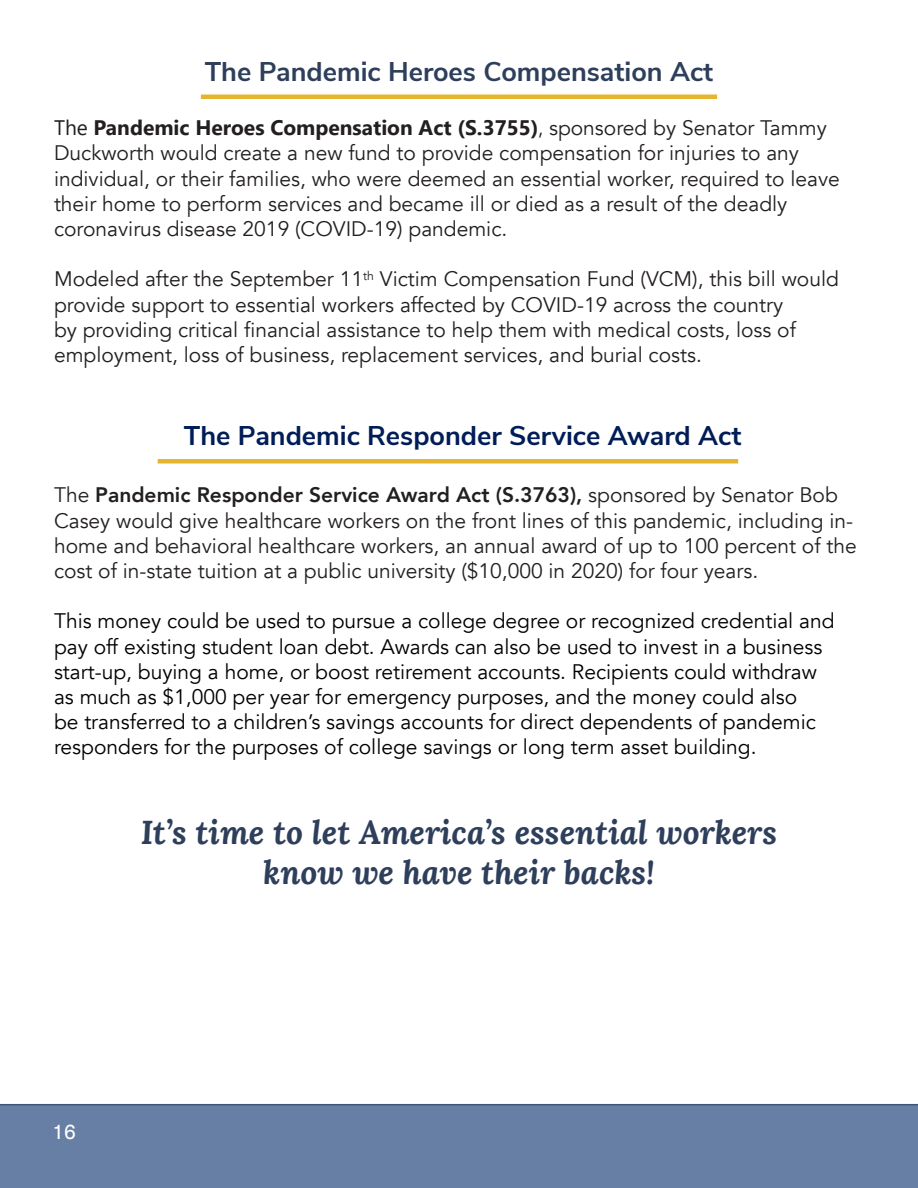
<style>
.page{position:relative;width:918px;height:1188px;background:#fff}
.page>*{position:absolute;margin:0;border:0;box-sizing:border-box;transform-origin:0 0}
.Body{font:italic 700 33px "Lora";color:#2e3f5b}
.Body-2{font:700 27px "Nunito Sans";color:#011d57}
.Body-3{font:700 27px "Nunito Sans";color:#2e3f5b}
.Body-4{font:21px/25.2px "Avenir";color:#231f20}
.Body-5{font:21px/25.2px "Avenir";color:#000}
.t1{font:21px "Neue Haas Unica W1 G";color:#fff}
.s1{font-family:"Segoe UI"}
.s2{font-family:"Segoe UI";font-weight:700}
.s3{font-weight:800}
</style>
<div class="page">
<div style="left:201px;top:94px;width:516px;height:5px;background:#e6b52e"></div>
<div style="left:158px;top:459px;width:580px;height:5px;background:#e6b52e"></div>
<div style="left:0;top:1104px;width:918px;height:84px;background:#687fa5"></div>
<p class="Body-3" style="left:205px;top:52px;width:510px">The Pandemic Heroes Compensation Act</p>
<p class="Body-4" style="left:54px;top:116px;width:787px"><span class="s1">The</span> <span class="s2">Pandemic Heroes Compensation Act (S.3755)</span><span class="s1">,</span> sponsored by Senator Tammy Duckworth would create a new fund to provide compensation for injuries to any individual, or their families, who were deemed an essential worker, required to leave their home to perform services and became ill or died as a result of the deadly coronavirus disease 2019 (COVID-19) pandemic.</p>
<p class="Body-4" style="left:54px;top:267px;width:786px">Modeled after the September 11<sup>th</sup> Victim Compensation Fund (VCM), this bill would provide support to essential workers affected by COVID-19 across the country<br>by providing critical financial assistance to help them with medical costs, loss of employment, loss of business, replacement services, and burial costs.</p>
<p class="Body-2" style="left:184px;top:416px;width:559px">The Pandemic Responder Service Award Act</p>
<p class="Body-4" style="left:54px;top:483px;width:804px">The <span class="s3">Pandemic Responder Service Award Act (S.3763),</span> sponsored by Senator Bob Casey would give healthcare workers on the front lines of this pandemic, including in&shy;home and behavioral healthcare workers, an annual award of up to 100 percent of the cost of in-state tuition at a public university ($10,000 in 2020) for four years.</p>
<p class="Body-5" style="left:54px;top:609px;width:782px">This money could be used to pursue a college degree or recognized credential and pay off existing student loan debt. Awards can also be used to invest in a business start-up, buying a home, or boost retirement accounts. Recipients could withdraw as much as $1,000 per year for emergency purposes, and the money could also<br>be transferred to a children’s savings accounts for direct dependents of pandemic responders for the purposes of college savings or long term asset building.</p>
<p class="Body" style="left:141px;top:810px;width:638px">It’s time to let America’s essential workers</p>
<p class="Body" style="left:263px;top:850px;width:393px">know we have their backs!</p>
<p class="t1" style="left:52px;top:1116px;width:25px">16</p>
</div>
